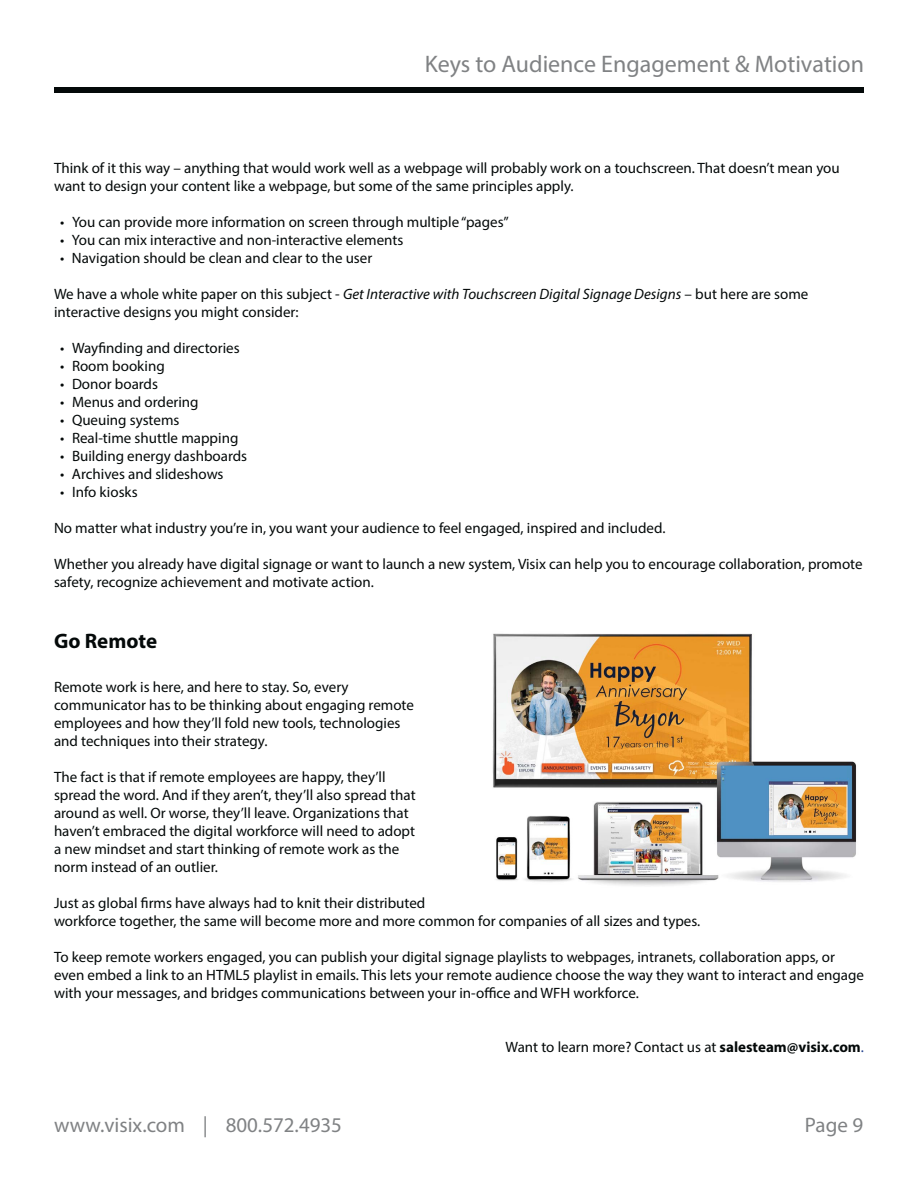
<style>
.page{position:relative;width:918px;height:1188px;background:#fff}
.page>*{position:absolute;margin:0;border:0;box-sizing:border-box;transform-origin:0 0}
.t1{font:24px "Myriad Pro";color:#808284}
.t2{font:21px "Myriad Pro";color:#808284}
.t3{font:700 21px "Myriad Pro";color:#040909}
.t4{font:15px/18px "Myriad Pro";color:#040909}
.s1{font-style:italic}
.s2{font-weight:700}
.s3{color:#23428e}
</style>
<div class="page">
<div style="left:54px;top:88px;width:810px;height:5px;background:#040909"></div>
<img style="left:492px;top:633px;width:364px;height:253px">
<h1 class="t1" style="left:425px;top:55px;width:441px">Keys to Audience Engagement &amp; Motivation</h1>
<p class="t4" style="left:54px;top:161px;width:787px">Think of it this way – anything that would work well as a webpage will probably work on a touchscreen. That doesn’t mean you want to design your content like a webpage, but some of the same principles apply.</p>
<p class="t4" style="left:60px;top:215px;width:450px">• You can provide more information on screen through multiple “pages”</p>
<p class="t4" style="left:60px;top:233px;width:345px">• You can mix interactive and non-interactive elements</p>
<p class="t4" style="left:60px;top:251px;width:314px">• Navigation should be clean and clear to the user</p>
<p class="t4" style="left:54px;top:287px;width:756px">We have a whole white paper on this subject - <span class="s1">Get Interactive with Touchscreen Digital Signage Designs</span> – but here are some interactive designs you might consider:</p>
<p class="t4" style="left:60px;top:341px;width:181px">• Wayfinding and directories</p>
<p class="t4" style="left:60px;top:359px;width:106px">• Room booking</p>
<p class="t4" style="left:60px;top:377px;width:100px">• Donor boards</p>
<p class="t4" style="left:60px;top:395px;width:140px">• Menus and ordering</p>
<p class="t4" style="left:60px;top:413px;width:121px">• Queuing systems</p>
<p class="t4" style="left:60px;top:431px;width:180px">• Real-time shuttle mapping</p>
<p class="t4" style="left:60px;top:449px;width:189px">• Building energy dashboards</p>
<p class="t4" style="left:60px;top:467px;width:165px">• Archives and slideshows</p>
<p class="t4" style="left:60px;top:485px;width:79px">• Info kiosks</p>
<p class="t4" style="left:54px;top:521px;width:613px">No matter what industry you’re in, you want your audience to feel engaged, inspired and included.</p>
<p class="t4" style="left:54px;top:557px;width:810px">Whether you already have digital signage or want to launch a new system, Visix can help you to encourage collaboration, promote safety, recognize achievement and motivate action.</p>
<h2 class="t3" style="left:54px;top:633px;width:105px">Go Remote</h2>
<p class="t4" style="left:54px;top:679px;width:362px">Remote work is here, and here to stay. So, every communicator has to be thinking about engaging remote employees and how they’ll fold new tools, technologies and techniques into their strategy.</p>
<p class="t4" style="left:54px;top:769px;width:363px">The fact is that if remote employees are happy, they’ll spread the word. And if they aren’t, they’ll also spread that around as well. Or worse, they’ll leave. Organizations that haven’t embraced the digital workforce will need to adopt a new mindset and start thinking of remote work as the norm instead of an outlier.</p>
<p class="t4" style="left:54px;top:895px;width:648px">Just as global firms have always had to knit their distributed<br>workforce together, the same will become more and more common for companies of all sizes and types.</p>
<p class="t4" style="left:54px;top:949px;width:812px">To keep remote workers engaged, you can publish your digital signage playlists to webpages, intranets, collaboration apps, or even embed a link to an HTML5 playlist in emails. This lets your remote audience choose the way they want to interact and engage with your messages, and bridges communications between your in-office and WFH workforce.</p>
<p class="t4" style="left:506px;top:1039px;width:360px">Want to learn more? Contact us at <span class="s2">salesteam@visix.com</span><span class="s3">.</span></p>
<h2 class="t2" style="left:54px;top:1117px;width:290px">www.visix.com | 800.572.4935</h2>
<h2 class="t2" style="left:805px;top:1117px;width:60px">Page 9</h2>
</div>
